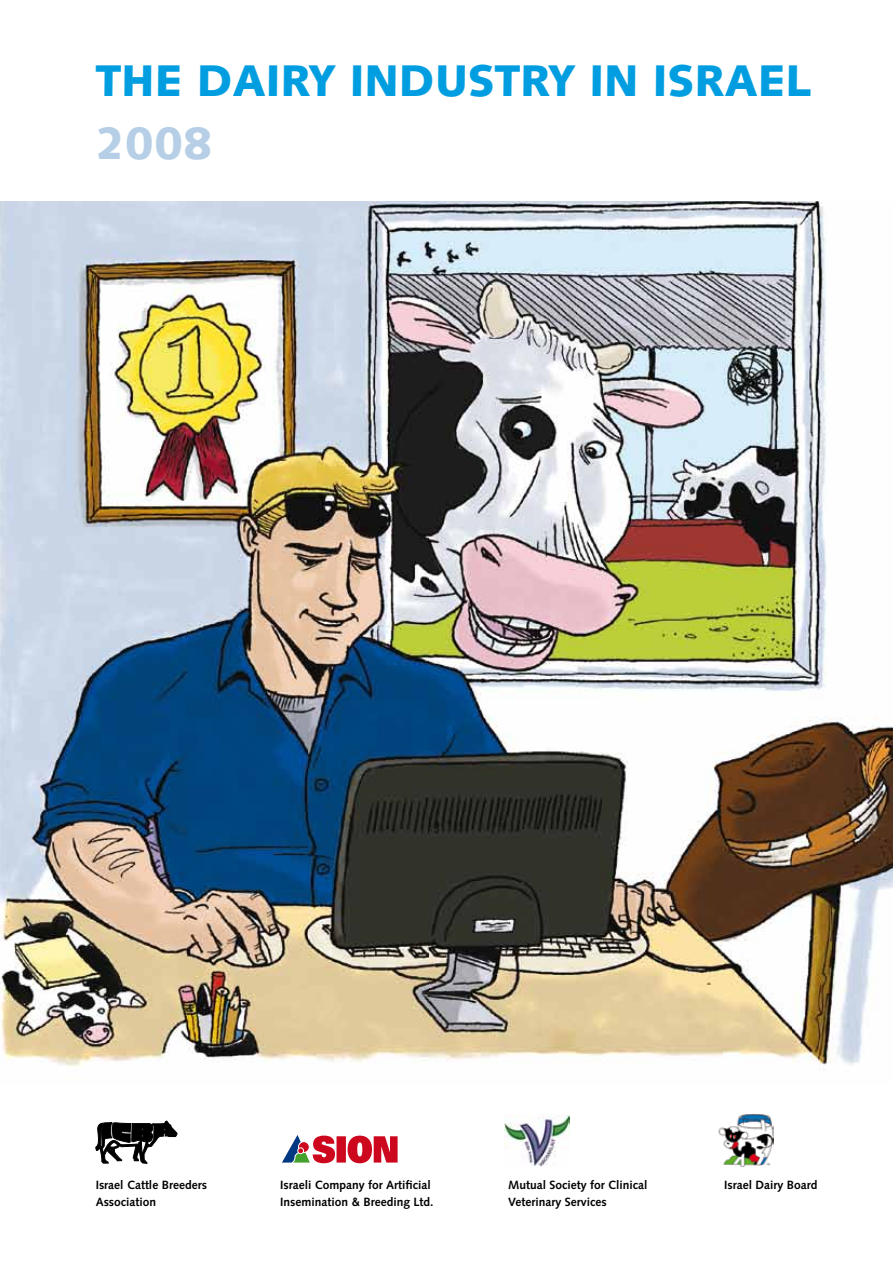
<style>
.page{position:relative;width:893px;height:1263px;background:#fff}
.page>*{position:absolute;margin:0;border:0;box-sizing:border-box;transform-origin:0 0}
.t1{font:900 45px "Syntax";color:#b6cfe6}
.t2{font:900 44.25px "Syntax";color:#009ee0}
.t3{font:700 12px/17px "Syntax";color:#000}
</style>
<div class="page">
<svg style="left:95px;top:1121px;width:82px;height:43px"></svg>
<img style="left:718px;top:1114px;width:56px;height:52px">
<img style="left:505px;top:1114px;width:65px;height:52px">
<svg style="left:282px;top:1135px;width:116px;height:29px"></svg>
<img style="left:0;top:202px;width:893px;height:869px">
<h2 class="t2" style="left:96px;top:54px;width:718px">THE DAIRY INDUSTRY IN ISRAEL</h2>
<h1 class="t1" style="left:96px;top:117px;width:118px">2008</h1>
<p class="t3" style="left:96px;top:1176px;width:113px">Israel Cattle Breeders<br>Association</p>
<p class="t3" style="left:280px;top:1176px;width:152px">Israeli Company for Artificial</p>
<p class="t3" style="left:724px;top:1176px;width:95px">Israel Dairy Board</p>
<p class="t3" style="left:508px;top:1176px;width:141px">Mutual Society for Clinical<br>Veterinary Services</p>
<p class="t3" style="left:280px;top:1193px;width:155px">Insemination &amp; Breeding Ltd.</p>
</div>
